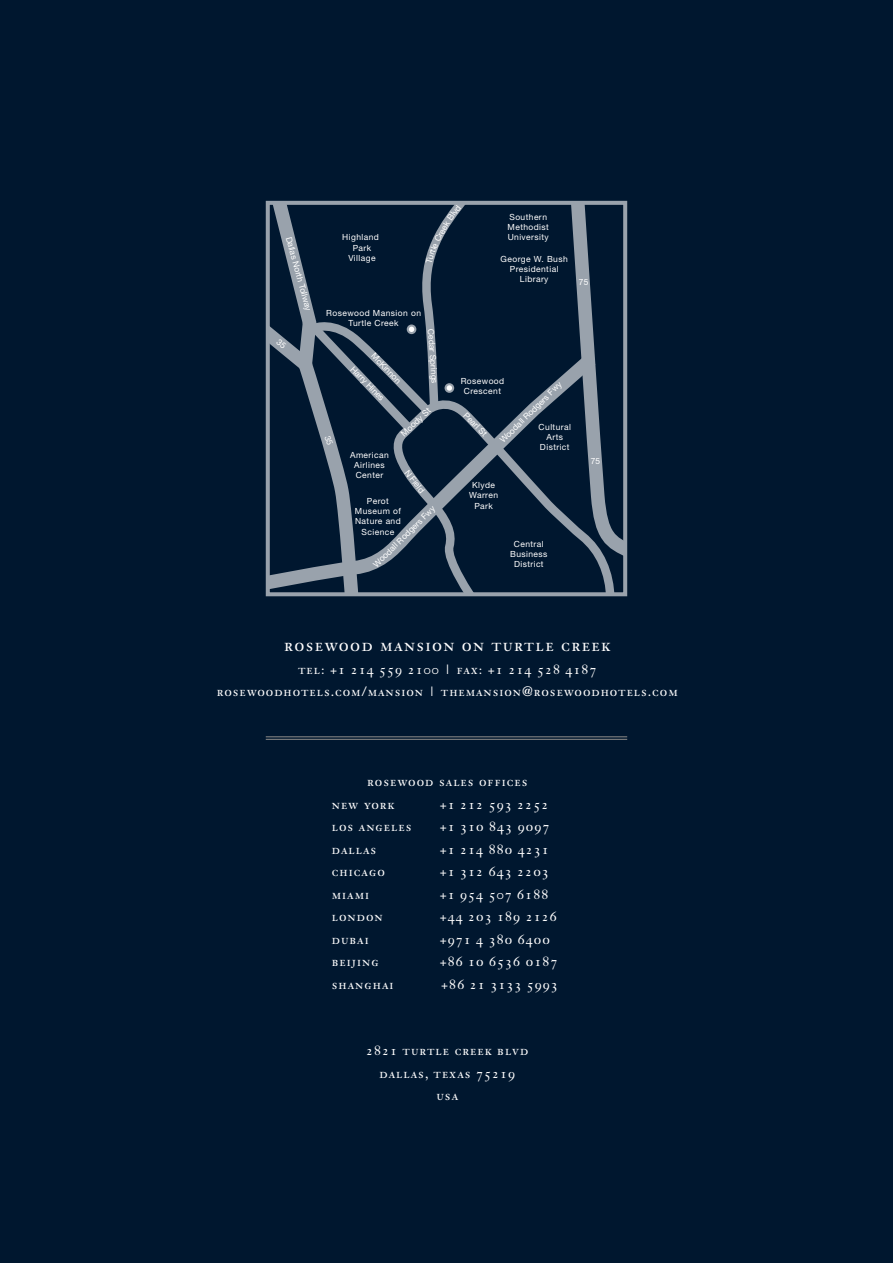
<style>
.page{position:relative;width:893px;height:1263px;background:#00172f}
.page>*{position:absolute;margin:0;border:0;box-sizing:border-box;transform-origin:0 0}
.t1{font:18px "Janson Text Roman SC";letter-spacing:.075em;color:#fff}
.t2{font:13.5px/22.5px "Janson Text Roman SC";letter-spacing:.075em;color:#fff;text-align:center}
.t3{font:8.55px/10.2px "Helvetica Neue";letter-spacing:.05em;color:#fff;text-align:center}
.t4{font:8.4px "Helvetica Neue";color:#fff}
</style>
<div class="page">
<svg style="left:265px;top:200px;width:363px;height:397px"></svg>
<hr style="left:266px;top:736px;width:361px;height:1px;background:#8e8c8a">
<hr style="left:266px;top:739px;width:361px;height:1px;background:#8e8c8a">
<svg style="left:270px;top:204px;width:208px;height:388px"></svg>
<svg style="left:564px;top:205px;width:59px;height:365px"></svg>
<p class="t4" style="left:294px;top:235px;width:78px;rotate:75deg">Dallas North Tollway</p>
<p class="t3" style="left:342px;top:232px;width:38px">Highland<br>Park<br>Village</p>
<p class="t3" style="left:326px;top:308px;width:96px">Rosewood Mansion on<br>Turtle Creek</p>
<p class="t4" style="left:376px;top:351px;width:40px;rotate:46deg">McKinnon</p>
<p class="t4" style="left:356px;top:364px;width:46px;rotate:46deg">Harry Hines</p>
<p class="t3" style="left:436px;top:329px;width:56px;rotate:86deg">Cedar Springs</p>
<p class="t3" style="left:399px;top:431px;width:38px;rotate:-43deg">Moody St</p>
<p class="t3" style="left:350px;top:449px;width:40px">American<br>Airlines<br>Center</p>
<p class="t3" style="left:355px;top:496px;width:47px">Perot<br>Museum of<br>Nature and<br>Science</p>
<p class="t4" style="left:410px;top:467px;width:28px;rotate:52deg">N Field</p>
<p class="t3" style="left:371px;top:562px;width:84px;rotate:-45deg">Woodall Rodgers Fwy</p>
<p class="t3" style="left:508px;top:211px;width:43px;text-align:left">Southern<br>Methodist<br>University</p>
<p class="t3" style="left:501px;top:253px;width:69px">George W. Bush<br>Presidential<br>Library</p>
<p class="t3" style="left:461px;top:376px;width:45px">Rosewood<br>Crescent</p>
<p class="t3" style="left:498px;top:437px;width:84px;rotate:-45deg">Woodall Rodgers Fwy</p>
<p class="t4" style="left:469px;top:410px;width:31px;rotate:46deg">Pearl St</p>
<p class="t3" style="left:539px;top:422px;width:34px">Cultural<br>Arts<br>District</p>
<p class="t3" style="left:469px;top:480px;width:30px">Klyde<br>Warren<br>Park</p>
<p class="t3" style="left:510px;top:539px;width:39px">Central<br>Business<br>District</p>
<h1 class="t1" style="left:284px;top:634px;width:328px">rosewood mansion on turtle creek</h1>
<p class="t2" style="left:217px;top:658px;width:463px">tel: +1 214 559 2100 | fax: +1 214 528 4187 rosewoodhotels.com/mansion | themansion@rosewoodhotels.com</p>
<p class="t2" style="left:332px;top:770px;width:197px;text-align:left;text-indent:35px">rosewood sales offices new york</p>
<p class="t2" style="left:440px;top:793px;width:110px">+1 212 593 2252</p>
<p class="t2" style="left:332px;top:815px;width:81px">los angeles</p>
<p class="t2" style="left:440px;top:815px;width:111px">+1 31o 843 9o97</p>
<p class="t2" style="left:332px;top:838px;width:46px">dallas</p>
<p class="t2" style="left:440px;top:838px;width:111px">+1 214 88o 4231</p>
<p class="t2" style="left:332px;top:860px;width:55px">chicago</p>
<p class="t2" style="left:440px;top:860px;width:111px">+1 312 643 22o3</p>
<p class="t2" style="left:332px;top:883px;width:39px">miami</p>
<p class="t2" style="left:440px;top:883px;width:110px">+1 954 507 6188</p>
<p class="t2" style="left:332px;top:905px;width:53px">london</p>
<p class="t2" style="left:440px;top:905px;width:119px">+44 2o3 189 2126</p>
<p class="t2" style="left:332px;top:928px;width:39px">dubai</p>
<p class="t2" style="left:440px;top:928px;width:112px">+971 4 38o 64oo</p>
<p class="t2" style="left:332px;top:950px;width:48px">beijing</p>
<p class="t2" style="left:440px;top:950px;width:119px">+86 1o 6536 o187</p>
<p class="t2" style="left:332px;top:973px;width:63px">shanghai</p>
<p class="t2" style="left:441px;top:973px;width:118px">+86 21 3133 5993</p>
<p class="t2" style="left:366px;top:1039px;width:164px">2821 turtle creek blvd dallas, texas 75219<br>usa</p>
</div>
